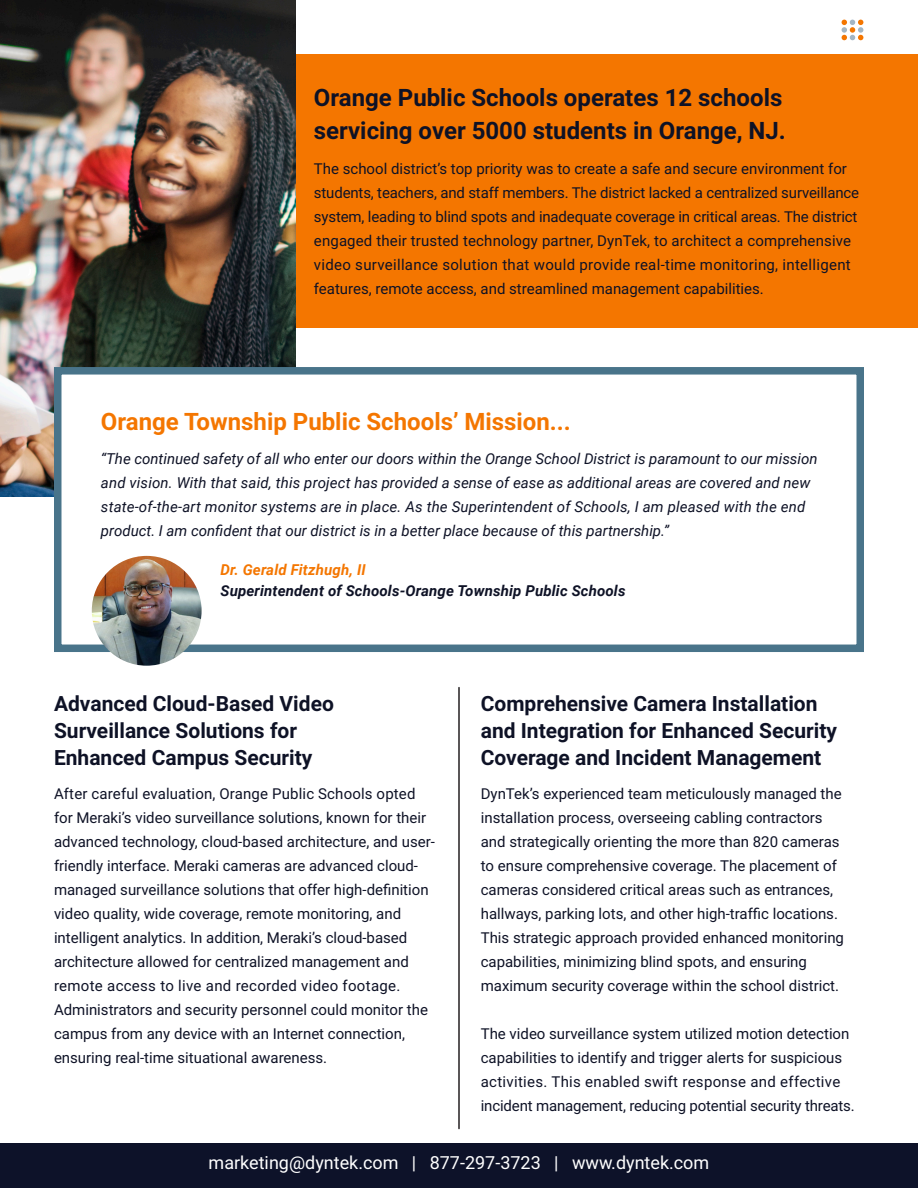
<style>
.page{position:relative;width:918px;height:1188px;background:#fff}
.page>*{position:absolute;margin:0;border:0;box-sizing:border-box;transform-origin:0 0}
.Subtitle_1{font:700 24px/33px "Roboto";color:#0e1226}
.Subtitle_1-2{font:700 24px "Roboto";color:#f47600}
.Subtitle_2{font:700 21px/27px "Roboto";color:#0e1226}
.Body_Text{font:18px "Roboto";color:#fff}
.Body_Text-2{font:15px/24px "Roboto";color:#0e1226}
.Body_Text-3{font:italic 15px/24px "Roboto";color:#0e1226}
.t1{font:italic 700 15px/21px "Roboto";letter-spacing:.01em;color:#0e1226}
.s1{color:#f47600}
</style>
<div class="page">
<div style="left:0;top:1144px;width:918px;height:44px;background:#0d1229"></div>
<svg style="left:842px;top:20px;width:21px;height:20px"></svg>
<div style="left:166px;top:54px;width:752px;height:274px;background:#f47600"></div>
<img style="left:0;top:0;width:296px;height:496px">
<div style="left:54px;top:367px;width:810px;height:285px;background:#fff;border:8px solid #49748a"></div>
<hr style="left:458px;top:688px;width:2px;height:441px;background:#231f20">
<img style="left:92px;top:556px;width:110px;height:110px;border-radius:55px">
<p class="Subtitle_1" style="left:314px;top:81px;width:474px">Orange Public Schools operates 12 schools servicing over 5000 students in Orange, NJ.</p>
<p class="Body_Text-2" style="left:314px;top:156px;width:547px">The school district’s top priority was to create a safe and secure environment for students, teachers, and staff members. The district lacked a centralized surveillance system, leading to blind spots and inadequate coverage in critical areas. The district engaged their trusted technology partner, DynTek, to architect a comprehensive video surveillance solution that would provide real-time monitoring, intelligent features, remote access, and streamlined management capabilities.</p>
<p class="Subtitle_1-2" style="left:101px;top:404px;width:471px">Orange Township Public Schools’ Mission...</p>
<p class="Body_Text-3" style="left:101px;top:446px;width:718px">“The continued safety of all who enter our doors within the Orange School District is paramount to our mission and vision. With that said, this project has provided a sense of ease as additional areas are covered and new state-of-the-art monitor systems are in place. As the Superintendent of Schools, I am pleased with the end product. I am confident that our district is in a better place because of this partnership.”</p>
<p class="t1" style="left:221px;top:559px;width:407px"><span class="s1">Dr. Gerald Fitzhugh, II<br></span>Superintendent of Schools-Orange Township Public Schools</p>
<p class="Subtitle_2" style="left:54px;top:689px;width:281px">Advanced Cloud-Based Video<br>Surveillance Solutions for<br>Enhanced Campus Security</p>
<p class="Body_Text-2" style="left:54px;top:781px;width:382px">After careful evaluation, Orange Public Schools opted for Meraki’s video surveillance solutions, known for their advanced technology, cloud-based architecture, and user&shy;friendly interface. Meraki cameras are advanced cloud&shy;managed surveillance solutions that offer high-definition video quality, wide coverage, remote monitoring, and intelligent analytics. In addition, Meraki’s cloud-based architecture allowed for centralized management and remote access to live and recorded video footage.<br>Administrators and security personnel could monitor the campus from any device with an Internet connection, ensuring real-time situational awareness.</p>
<p class="Subtitle_2" style="left:481px;top:689px;width:358px">Comprehensive Camera Installation and Integration for Enhanced Security<br>Coverage and Incident Management</p>
<p class="Body_Text-2" style="left:481px;top:781px;width:365px">DynTek’s experienced team meticulously managed the installation process, overseeing cabling contractors and strategically orienting the more than 820 cameras to ensure comprehensive coverage. The placement of cameras considered critical areas such as entrances, hallways, parking lots, and other high-traffic locations.<br>This strategic approach provided enhanced monitoring capabilities, minimizing blind spots, and ensuring maximum security coverage within the school district.</p>
<p class="Body_Text-2" style="left:481px;top:1021px;width:376px">The video surveillance system utilized motion detection capabilities to identify and trigger alerts for suspicious activities. This enabled swift response and effective incident management, reducing potential security threats.</p>
<p class="Body_Text" style="left:209px;top:1150px;width:502px">marketing@dyntek.com | 877-297-3723 | www.dyntek.com</p>
</div>
